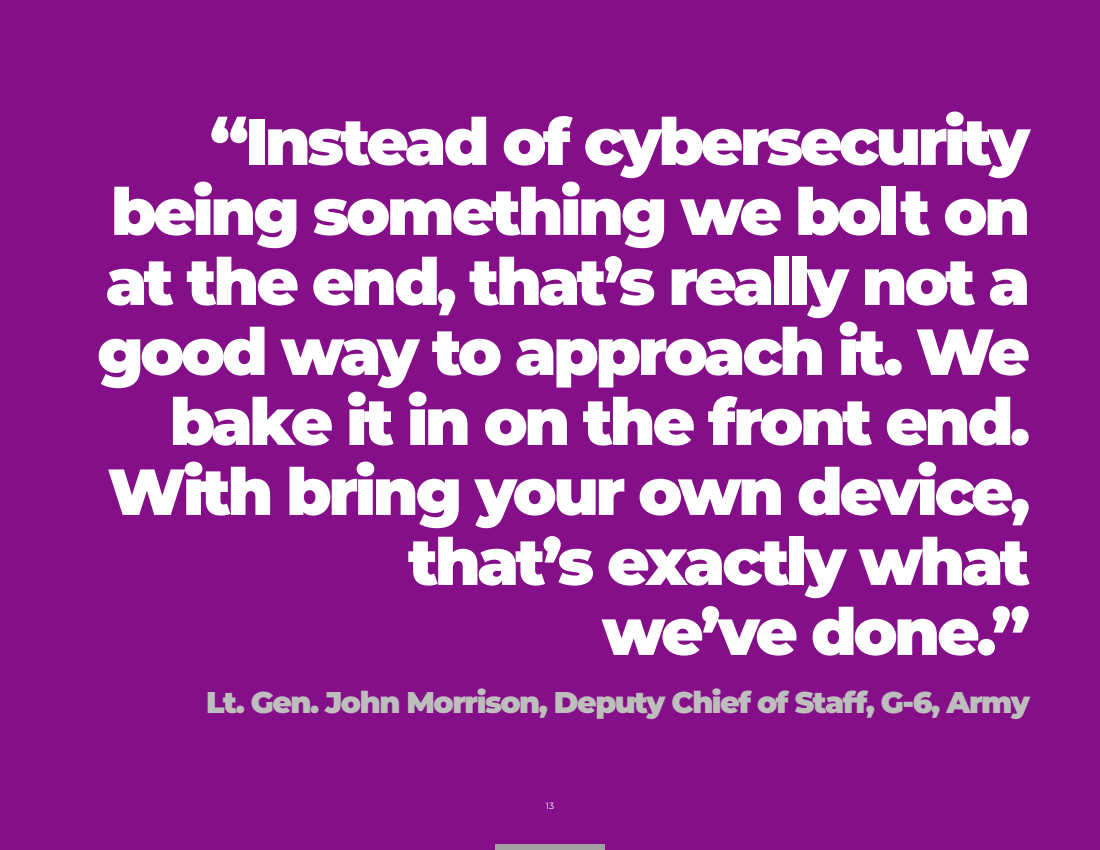
<style>
.page{position:relative;width:1100px;height:850px;background:#850f89}
.page>*{position:absolute;margin:0;border:0;box-sizing:border-box;transform-origin:0 0}
.t1{font:900 65px/70px "Montserrat";letter-spacing:-.05em;color:#fff;text-align:right}
.t2{font:900 30px "Montserrat";letter-spacing:-.05em;color:#bebfbd}
.t3{font:9px "Montserrat";color:#fff}
</style>
<div class="page">
<div style="left:495px;top:844px;width:110px;height:6px;background:#a2a2a2"></div>
<p class="t1" style="left:97px;top:103px;width:934px">“Instead of cybersecurity being something we bolt on at the end, that’s really not a good way to approach it. We bake it in on the front end.<br>With bring your own device, that’s exactly what<br>we’ve done.”</p>
<p class="t2" style="left:206px;top:680px;width:825px">Lt. Gen. John Morrison, Deputy Chief of Staff, G-6, Army</p>
<p class="t3" style="left:546px;top:799px;width:10px">13</p>
</div>
